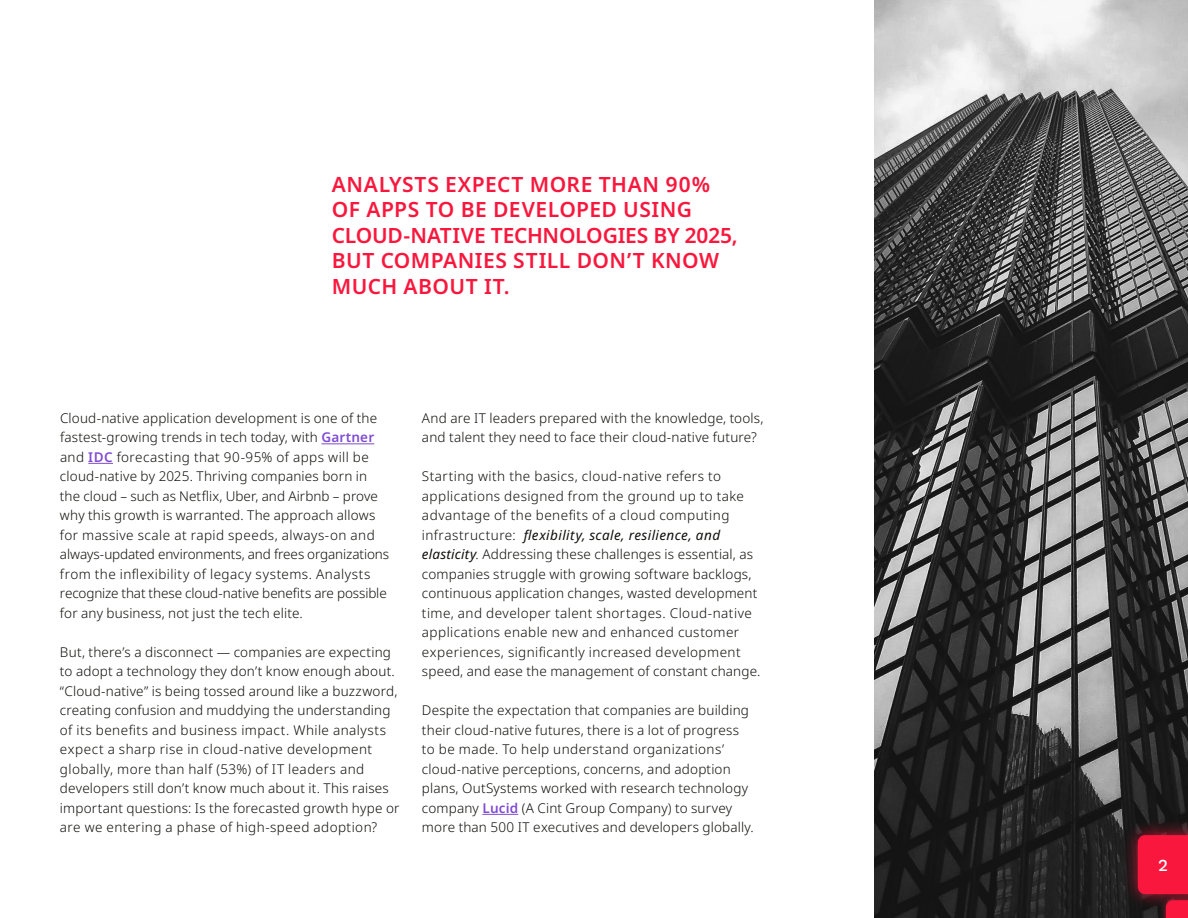
<style>
.page{position:relative;width:1188px;height:918px;background:#fff}
.page>*{position:absolute;margin:0;border:0;box-sizing:border-box;transform-origin:0 0}
.t1{font:600 21px/25.5px "Noto Sans";letter-spacing:.015em;color:#fa173d}
.t2{font:500 16.8px "Work Sans";color:#fff}
.t3{font:300 13.5px/19.5px "Noto Sans";letter-spacing:.015em;color:#0f0e0b}
.s1{font-weight:600;color:#7f4cd2}
.s2{font-weight:400;font-style:italic}
</style>
<div class="page">
<img style="left:874px;top:0;width:314px;height:918px">
<hr style="left:321px;top:444px;width:53px;height:1px;background:#7f4cd2">
<svg style="left:88px;top:463px;width:25px;height:1px"></svg>
<hr style="left:482px;top:814px;width:36px;height:1px;background:#7f4cd2">
<div style="left:1122px;top:819px;width:66px;height:91px;background:#fa173d;opacity:.75"></div>
<div style="left:1138px;top:835px;width:50px;height:59px;background:#fa173d"></div>
<div style="left:1158px;top:893px;width:30px;height:25px;background:#fa173d;opacity:.75"></div>
<svg style="left:1166px;top:900px;width:22px;height:18px"></svg>
<h1 class="t1" style="left:332px;top:172px;width:407px">ANALYSTS EXPECT MORE THAN 90%<br>OF APPS TO BE DEVELOPED USING<br>CLOUD-NATIVE TECHNOLOGIES BY 2025,<br>BUT COMPANIES STILL DON’T KNOW<br>MUCH ABOUT IT.</h1>
<p class="t3" style="left:60px;top:409px;width:331px">Cloud-native application development is one of the fastest-growing trends in tech today, with <span class="s1">Gartner </span>and <span class="s1">IDC</span> forecasting that 90-95% of apps will be cloud-native by 2025. Thriving companies born in the cloud – such as Netflix, Uber, and Airbnb – prove why this growth is warranted. The approach allows for massive scale at rapid speeds, always-on and always-updated environments, and frees organizations from the inflexibility of legacy systems. Analysts recognize that these cloud-native benefits are possible for any business, not just the tech elite.</p>
<p class="t3" style="left:60px;top:643px;width:341px">But, there’s a disconnect — companies are expecting to adopt a technology they don’t know enough about. “Cloud-native” is being tossed around like a buzzword, creating confusion and muddying the understanding of its benefits and business impact. While analysts expect a sharp rise in cloud-native development globally, more than half (53%) of IT leaders and developers still don’t know much about it. This raises important questions: Is the forecasted growth hype or are we entering a phase of high-speed adoption?</p>
<p class="t3" style="left:422px;top:409px;width:343px">And are IT leaders prepared with the knowledge, tools, and talent they need to face their cloud-native future?</p>
<p class="t3" style="left:422px;top:467px;width:340px">Starting with the basics, cloud-native refers to applications designed from the ground up to take advantage of the benefits of a cloud computing infrastructure: <span class="s2">flexibility, scale, resilience, and elasticity</span>. Addressing these challenges is essential, as companies struggle with growing software backlogs, continuous application changes, wasted development time, and developer talent shortages. Cloud-native applications enable new and enhanced customer experiences, significantly increased development speed, and ease the management of constant change.</p>
<p class="t3" style="left:422px;top:701px;width:333px">Despite the expectation that companies are building their cloud-native futures, there is a lot of progress to be made. To help understand organizations’ cloud-native perceptions, concerns, and adoption plans, OutSystems worked with research technology company <span class="s1">Lucid</span> (A Cint Group Company) to survey more than 500 IT executives and developers globally.</p>
<p class="t2" style="left:1158px;top:855px;width:11px">2</p>
</div>
